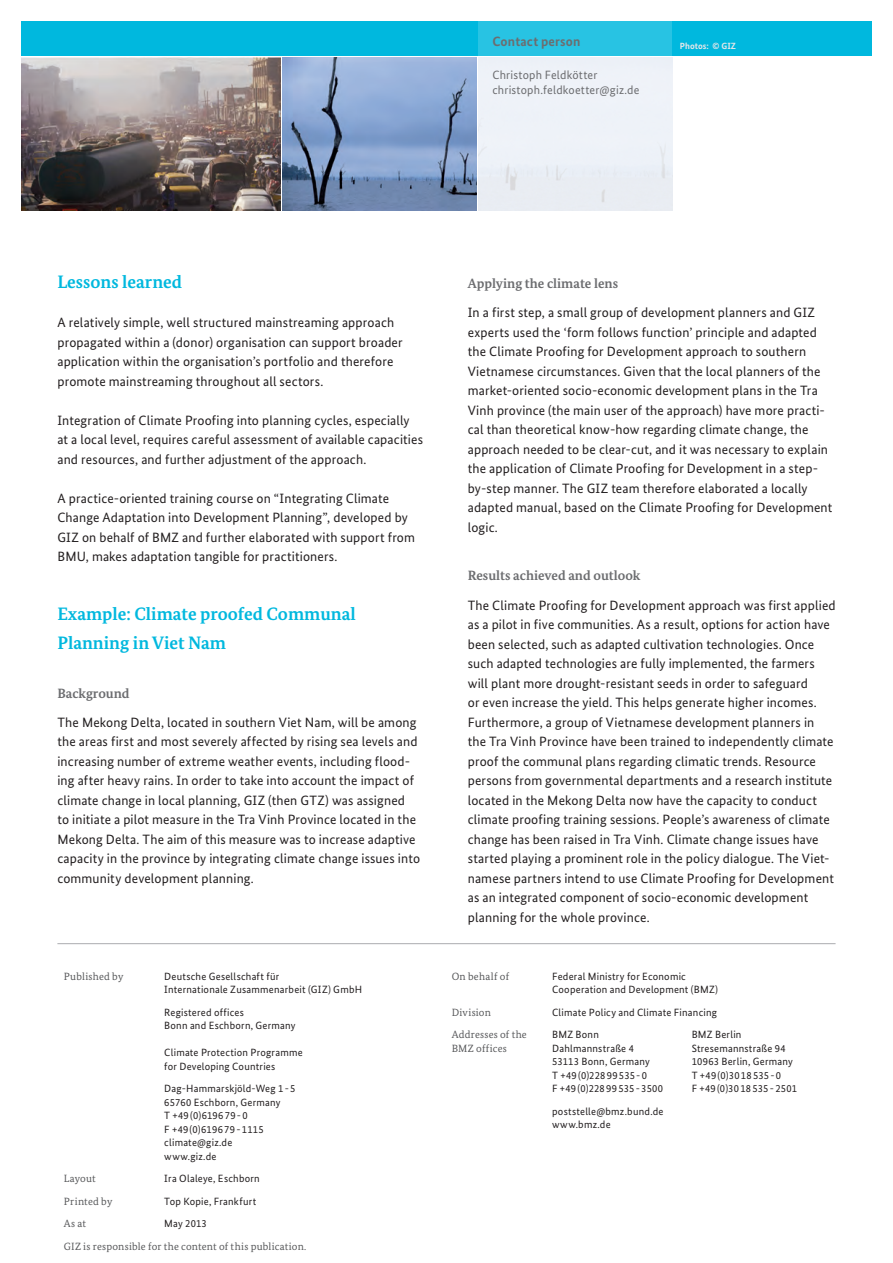
<style>
.page{position:relative;width:893px;height:1263px;background:#fff}
.page>*{position:absolute;margin:0;border:0;box-sizing:border-box;transform-origin:0 0}
.Überschrift1{font:700 18px/29.2px "Bundes Serif";color:#00b8de}
.Paragraph{font:13.5px/19.5px "Bundes Sans";letter-spacing:.01em;color:#231f20}
.Überschrift3{font:700 13.5px "Bundes Serif";color:#6c6d70}
.Contact_person_title{font:700 13.5px "Bundes Sans";letter-spacing:.015em;color:#6c6d70}
.Contact_information{font:12px/15px "Bundes Sans";letter-spacing:.015em;color:#6c6d70}
.Imprint{font:10.5px/13.5px "Bundes Sans";letter-spacing:.02em;color:#231f20}
.Impressum{font:10.5px/13.5px "Bundes Sans";letter-spacing:.02em;color:#231f20}
.Imprint-2{font:10.5px "Bundes Serif";letter-spacing:.02em;color:#57585a}
.Impressum-2{font:10.5px "Bundes Serif";letter-spacing:.02em;color:#57585a}
.Photo_credits{font:700 9px "Bundes Sans";color:#e6e7e9}
</style>
<div class="page">
<div style="left:21px;top:21px;width:851px;height:34px;background:#00b8de"></div>
<img style="left:283px;top:57px;width:193px;height:153px">
<img style="left:21px;top:57px;width:260px;height:153px">
<div style="left:478px;top:21px;width:194px;height:34px;background:#28c3e3"></div>
<hr style="left:57px;top:943px;width:779px;height:1px;background:#aaabaf">
<p class="Contact_person_title" style="left:492px;top:33px;width:90px">Contact person</p>
<p class="Photo_credits" style="left:680px;top:40px;width:58px">Photos: © GIZ</p>
<p class="Contact_information" style="left:492px;top:67px;width:148px">Christoph Feldkötter christoph.feldkoetter@giz.de</p>
<p class="Überschrift1" style="left:57px;top:267px;width:126px">Lessons learned</p>
<p class="Paragraph" style="left:57px;top:312px;width:347px">A relatively simple, well structured mainstreaming approach propagated within a (donor) organisation can support broader application within the organisation’s portfolio and therefore promote mainstreaming throughout all sectors.</p>
<p class="Paragraph" style="left:57px;top:410px;width:367px">Integration of Climate Proofing into planning cycles, especially at a local level, requires careful assessment of available capacities and resources, and further adjustment of the approach.</p>
<p class="Paragraph" style="left:57px;top:488px;width:359px">A practice-oriented training course on “Integrating Climate Change Adaptation into Development Planning”, developed by GIZ on behalf of BMZ and further elaborated with support from BMU, makes adaptation tangible for practitioners.</p>
<p class="Überschrift1" style="left:57px;top:599px;width:300px">Example: Climate proofed Communal<br>Planning in Viet Nam</p>
<p class="Überschrift3" style="left:57px;top:685px;width:74px">Background</p>
<p class="Paragraph" style="left:57px;top:712px;width:364px">The Mekong Delta, located in southern Viet Nam, will be among the areas first and most severely affected by rising sea levels and increasing number of extreme weather events, including flood&shy;ing after heavy rains. In order to take into account the impact of climate change in local planning, GIZ (then GTZ) was assigned to initiate a pilot measure in the Tra Vinh Province located in the Mekong Delta. The aim of this measure was to increase adaptive capacity in the province by integrating climate change issues into community development planning.</p>
<p class="Imprint-2" style="left:64px;top:969px;width:61px">Published by</p>
<p class="Imprint" style="left:164px;top:969px;width:199px">Deutsche Gesellschaft für<br>Internationale Zusammenarbeit (GIZ) GmbH</p>
<p class="Imprint" style="left:164px;top:1005px;width:133px">Registered offices<br>Bonn and Eschborn, Germany</p>
<p class="Imprint" style="left:164px;top:1046px;width:140px">Climate Protection Programme for Developing Countries</p>
<p class="Imprint" style="left:164px;top:1082px;width:133px">Dag-Hammarskjöld-Weg 1-5<br>65760 Eschborn, Germany<br>T +49(0)619679-0<br>F +49(0)619679-1115 climate@giz.de<br>www.giz.de</p>
<p class="Imprint-2" style="left:64px;top:1172px;width:33px">Layout</p>
<p class="Imprint" style="left:164px;top:1172px;width:97px">Ira Olaleye, Eschborn</p>
<p class="Imprint-2" style="left:64px;top:1194px;width:50px">Printed by</p>
<p class="Imprint" style="left:164px;top:1194px;width:93px">Top Kopie, Frankfurt</p>
<p class="Imprint-2" style="left:64px;top:1217px;width:24px">As at</p>
<p class="Imprint" style="left:164px;top:1217px;width:44px">May 2013</p>
<p class="Imprint-2" style="left:64px;top:1239px;width:244px">GIZ is responsible for the content of this publication.</p>
<p class="Überschrift3" style="left:468px;top:275px;width:152px">Applying the climate lens</p>
<p class="Paragraph" style="left:468px;top:303px;width:366px">In a first step, a small group of development planners and GIZ experts used the ‘form follows function’ principle and adapted the Climate Proofing for Development approach to southern Vietnamese circumstances. Given that the local planners of the market-oriented socio-economic development plans in the Tra Vinh province (the main user of the approach) have more practi&shy;cal than theoretical know-how regarding climate change, the approach needed to be clear-cut, and it was necessary to explain the application of Climate Proofing for Development in a step&shy;by-step manner. The GIZ team therefore elaborated a locally adapted manual, based on the Climate Proofing for Development logic.</p>
<p class="Überschrift3" style="left:468px;top:568px;width:174px">Results achieved and outlook</p>
<p class="Paragraph" style="left:468px;top:595px;width:369px">The Climate Proofing for Development approach was first applied as a pilot in five communities. As a result, options for action have been selected, such as adapted cultivation technologies. Once such adapted technologies are fully implemented, the farmers will plant more drought-resistant seeds in order to safeguard<br>or even increase the yield. This helps generate higher incomes.<br>Furthermore, a group of Vietnamese development planners in the Tra Vinh Province have been trained to independently climate proof the communal plans regarding climatic trends. Resource persons from governmental departments and a research institute located in the Mekong Delta now have the capacity to conduct climate proofing training sessions. People’s awareness of climate change has been raised in Tra Vinh. Climate change issues have started playing a prominent role in the policy dialogue. The Viet&shy;namese partners intend to use Climate Proofing for Development as an integrated component of socio-economic development planning for the whole province.</p>
<p class="Imprint-2" style="left:452px;top:969px;width:59px">On behalf of</p>
<p class="Imprint" style="left:552px;top:969px;width:167px">Federal Ministry for Economic<br>Cooperation and Development (BMZ)</p>
<p class="Imprint-2" style="left:452px;top:1005px;width:41px">Division</p>
<p class="Imprint" style="left:552px;top:1005px;width:166px">Climate Policy and Climate Financing</p>
<p class="Impressum-2" style="left:452px;top:1028px;width:77px">Addresses of the</p>
<p class="Impressum" style="left:552px;top:1028px;width:48px">BMZ Bonn</p>
<p class="Impressum" style="left:692px;top:1028px;width:51px">BMZ Berlin</p>
<p class="Impressum-2" style="left:452px;top:1041px;width:57px">BMZ offices</p>
<p class="Impressum" style="left:552px;top:1041px;width:83px">Dahlmannstraße 4</p>
<p class="Impressum" style="left:692px;top:1041px;width:96px">Stresemannstraße 94</p>
<p class="Impressum" style="left:552px;top:1055px;width:99px">53113 Bonn, Germany</p>
<p class="Impressum" style="left:692px;top:1055px;width:103px">10963 Berlin, Germany</p>
<p class="Impressum" style="left:552px;top:1068px;width:96px">T +49(0)22899535-0</p>
<p class="Impressum" style="left:692px;top:1068px;width:91px">T +49(0)3018535-0</p>
<p class="Impressum" style="left:552px;top:1082px;width:113px">F +49(0)22899535-3500</p>
<p class="Impressum" style="left:692px;top:1082px;width:107px">F +49(0)3018535-2501</p>
<p class="Impressum" style="left:552px;top:1104px;width:113px">poststelle@bmz.bund.de www.bmz.de</p>
</div>
